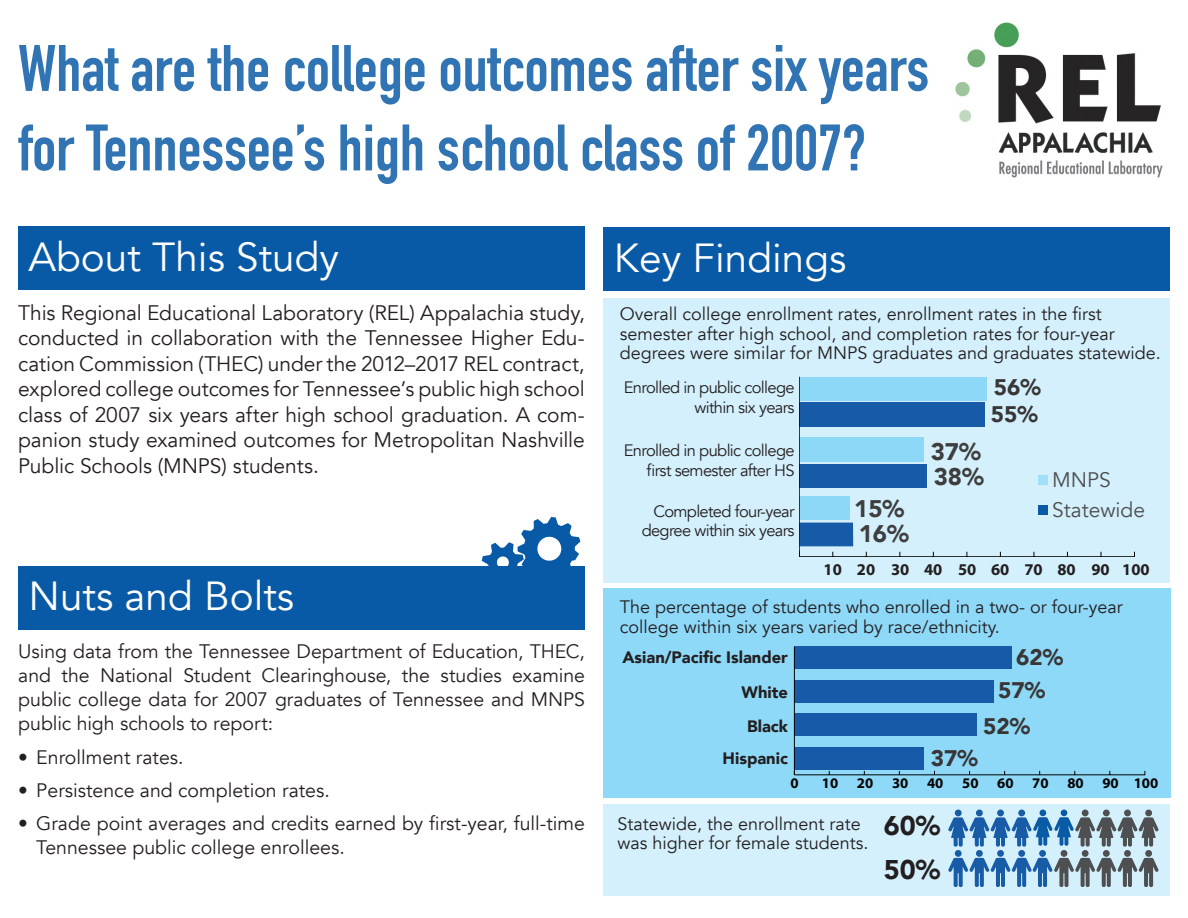
<style>
.page{position:relative;width:1188px;height:918px;background:#fff}
.page>*{position:absolute;margin:0;border:0;box-sizing:border-box;transform-origin:0 0}
.t1{font:700 64.5px/79.5px "DIN Condensed";color:#3074b4}
.t2{font:40.5px "Avenir";color:#fff}
.Intro_Par_1{font:900 27px "Avenir";color:#231f20}
.Intro_Par_1-2{font:900 24px "Avenir";color:#3e3e3f}
.Intro_Par_1-3{font:900 22.5px "Avenir";color:#383636}
.nutsandboltswider{font:21px/25.5px "Avenir";letter-spacing:-.005em;color:#231f20;text-align:justify}
.Smaller_findings_-_l{font:21px "Avenir";color:#4e4f50}
.nutsandboltswider-2{font:19.5px/24px "Avenir";color:#231f20;text-align:justify}
.Smaller{font:18px/19.5px "Avenir";color:#231f20}
.Smaller_label{font:16.5px/19.5px "Avenir";letter-spacing:-.04em;color:#231f20;text-align:right}
.label2{font:900 16.5px "Avenir";color:#231f20}
.Chart_label{font:700 16.5px "Myriad Pro";color:#231f20}
.Smaller_findings_lab{font:900 16.5px "Avenir";color:#231f20}
.t3{font:700 14.7px "Myriad Pro";color:#050504}
</style>
<div class="page">
<div style="left:603px;top:589px;width:567px;height:209px;background:#8ed8f8"></div>
<div style="left:794px;top:647px;width:218px;height:22px;background:#175aa7"></div>
<div style="left:794px;top:680px;width:200px;height:22px;background:#175aa7"></div>
<div style="left:794px;top:714px;width:183px;height:22px;background:#175aa7"></div>
<div style="left:794px;top:747px;width:130px;height:22px;background:#175aa7"></div>
<hr style="left:794px;top:647px;width:1px;height:128px;background:#050504">
<hr style="left:794px;top:775px;width:351px;height:1px;background:#050504">
<div style="left:603px;top:299px;width:567px;height:284px;background:#d4f0fc"></div>
<div style="left:18px;top:566px;width:567px;height:63px;background:#095aa6"></div>
<div style="left:603px;top:227px;width:567px;height:64px;background:#095aa6"></div>
<div style="left:18px;top:226px;width:566px;height:64px;background:#095aa6"></div>
<svg style="left:482px;top:517px;width:99px;height:49px"></svg>
<img style="left:955px;top:22px;width:208px;height:156px">
<div style="left:1038px;top:475px;width:10px;height:10px;background:#a0def9"></div>
<div style="left:1038px;top:505px;width:10px;height:10px;background:#0a59a6"></div>
<div style="left:603px;top:804px;width:567px;height:92px;background:#d4f0fc"></div>
<svg style="left:948px;top:810px;width:211px;height:37px"></svg>
<div style="left:955px;top:850px;width:7px;height:7px;background:#185ba7;border-radius:50%"></div>
<div style="left:976px;top:850px;width:7px;height:7px;background:#185ba7;border-radius:50%"></div>
<div style="left:997px;top:850px;width:7px;height:7px;background:#185ba7;border-radius:50%"></div>
<div style="left:1018px;top:850px;width:7px;height:7px;background:#185ba7;border-radius:50%"></div>
<div style="left:1039px;top:850px;width:7px;height:7px;background:#185ba7;border-radius:50%"></div>
<div style="left:1061px;top:850px;width:6px;height:7px;background:#4d4f51;border-radius:50%"></div>
<div style="left:1145px;top:850px;width:7px;height:7px;background:#4d4f51;border-radius:50%"></div>
<div style="left:1103px;top:850px;width:7px;height:7px;background:#4d4f51;border-radius:50%"></div>
<div style="left:1082px;top:850px;width:7px;height:7px;background:#4d4f51;border-radius:50%"></div>
<div style="left:1124px;top:850px;width:7px;height:7px;background:#4d4f51;border-radius:50%"></div>
<svg style="left:948px;top:858px;width:210px;height:29px"></svg>
<div style="left:799px;top:464px;width:128px;height:24px;background:#175aa7"></div>
<div style="left:799px;top:438px;width:125px;height:24px;background:#8ed8f7"></div>
<div style="left:799px;top:523px;width:54px;height:23px;background:#175aa7"></div>
<div style="left:799px;top:496px;width:51px;height:24px;background:#8ed8f7"></div>
<div style="left:799px;top:377px;width:188px;height:23px;background:#8ed8f7"></div>
<div style="left:799px;top:403px;width:186px;height:24px;background:#175aa7"></div>
<hr style="left:799px;top:556px;width:336px;height:1px;background:#040503">
<hr style="left:799px;top:377px;width:1px;height:180px;background:#040503">
<p class="t1" style="left:18px;top:29px;width:913px">What are the college outcomes after six years for Tennessee’s high school class of 2007?</p>
<p class="t2" style="left:28px;top:233px;width:312px">About This Study</p>
<p class="nutsandboltswider" style="left:18px;top:300px;width:568px">This Regional Educational Laboratory (REL) Appalachia study, conducted in collaboration with the Tennessee Higher Edu&shy;cation Commission (THEC) under the 2012–2017 REL contract, explored college outcomes for Tennessee’s public high school class of 2007 six years after high school graduation. A com&shy;panion study examined outcomes for Metropolitan Nashville Public Schools (MNPS) students.</p>
<p class="t2" style="left:29px;top:572px;width:267px">Nuts and Bolts</p>
<p class="nutsandboltswider-2" style="left:18px;top:639px;width:568px">Using data from the Tennessee Department of Education, THEC, and the National Student Clearinghouse, the studies examine public college data for 2007 graduates of Tennessee and MNPS public high schools to report:</p>
<p class="nutsandboltswider-2" style="left:18px;top:746px;width:167px">• Enrollment rates.</p>
<p class="nutsandboltswider-2" style="left:18px;top:779px;width:313px">• Persistence and completion rates.</p>
<p class="nutsandboltswider-2" style="left:36px;top:812px;width:550px;text-indent:-18px">• Grade point averages and credits earned by first-year, full-time<br>Tennessee public college enrollees.</p>
<p class="t2" style="left:614px;top:234px;width:234px">Key Findings</p>
<p class="Smaller" style="left:620px;top:304px;width:542px">Overall college enrollment rates, enrollment rates in the first semester after high school, and completion rates for four-year degrees were similar for MNPS graduates and graduates statewide.</p>
<p class="Smaller_label" style="left:624px;top:378px;width:172px">Enrolled in public college within six years</p>
<p class="Intro_Par_1-3" style="left:994px;top:368px;width:49px">56%</p>
<p class="Intro_Par_1-3" style="left:991px;top:395px;width:49px">55%</p>
<p class="Smaller_label" style="left:624px;top:441px;width:172px">Enrolled in public college first semester after HS</p>
<p class="Smaller_label" style="left:642px;top:501px;width:154px">Completed four-year degree within six years</p>
<p class="Intro_Par_1-2" style="left:854px;top:488px;width:52px">15%</p>
<p class="Intro_Par_1-2" style="left:859px;top:513px;width:52px">16%</p>
<p class="Intro_Par_1-2" style="left:931px;top:431px;width:52px">37%</p>
<p class="Intro_Par_1-2" style="left:934px;top:456px;width:52px">38%</p>
<p class="Smaller_findings_-_l" style="left:1052px;top:467px;width:60px">MNPS</p>
<p class="Smaller_findings_-_l" style="left:1052px;top:497px;width:94px">Statewide</p>
<p class="Chart_label" style="left:824px;top:559px;width:20px">10</p>
<p class="Chart_label" style="left:857px;top:559px;width:20px">20</p>
<p class="Chart_label" style="left:891px;top:559px;width:20px">30</p>
<p class="Chart_label" style="left:924px;top:559px;width:20px">40</p>
<p class="Chart_label" style="left:958px;top:559px;width:20px">50</p>
<p class="Chart_label" style="left:991px;top:559px;width:20px">60</p>
<p class="Chart_label" style="left:1024px;top:559px;width:20px">70</p>
<p class="Chart_label" style="left:1057px;top:559px;width:20px">80</p>
<p class="Chart_label" style="left:1091px;top:559px;width:20px">90</p>
<p class="Chart_label" style="left:1122px;top:559px;width:29px">100</p>
<p class="Smaller" style="left:620px;top:598px;width:504px">The percentage of students who enrolled in a two- or four-year college within six years varied by race/ethnicity.</p>
<p class="Intro_Par_1-3" style="left:1016px;top:638px;width:49px">62%</p>
<p class="Intro_Par_1-3" style="left:998px;top:671px;width:49px">57%</p>
<p class="Intro_Par_1-3" style="left:983px;top:707px;width:49px">52%</p>
<p class="Intro_Par_1-3" style="left:931px;top:738px;width:49px">37%</p>
<p class="label2" style="left:622px;top:643px;width:167px">Asian/Pacific Islander</p>
<p class="Smaller_findings_lab" style="left:742px;top:678px;width:48px">White</p>
<p class="Smaller_findings_lab" style="left:747px;top:712px;width:42px">Black</p>
<p class="Smaller_findings_lab" style="left:723px;top:744px;width:67px">Hispanic</p>
<p class="t3" style="left:791px;top:774px;width:10px">0</p>
<p class="t3" style="left:822px;top:774px;width:18px">10</p>
<p class="t3" style="left:857px;top:774px;width:18px">20</p>
<p class="t3" style="left:892px;top:774px;width:18px">30</p>
<p class="t3" style="left:927px;top:774px;width:18px">40</p>
<p class="t3" style="left:962px;top:774px;width:18px">50</p>
<p class="t3" style="left:997px;top:774px;width:18px">60</p>
<p class="t3" style="left:1032px;top:774px;width:18px">70</p>
<p class="t3" style="left:1067px;top:774px;width:18px">80</p>
<p class="t3" style="left:1102px;top:774px;width:57px">90 100</p>
<p class="Smaller" style="left:618px;top:814px;width:252px">Statewide, the enrollment rate was higher for female students.</p>
<p class="Intro_Par_1" style="left:884px;top:802px;width:58px">60%</p>
<p class="Intro_Par_1" style="left:884px;top:847px;width:58px">50%</p>
</div>
